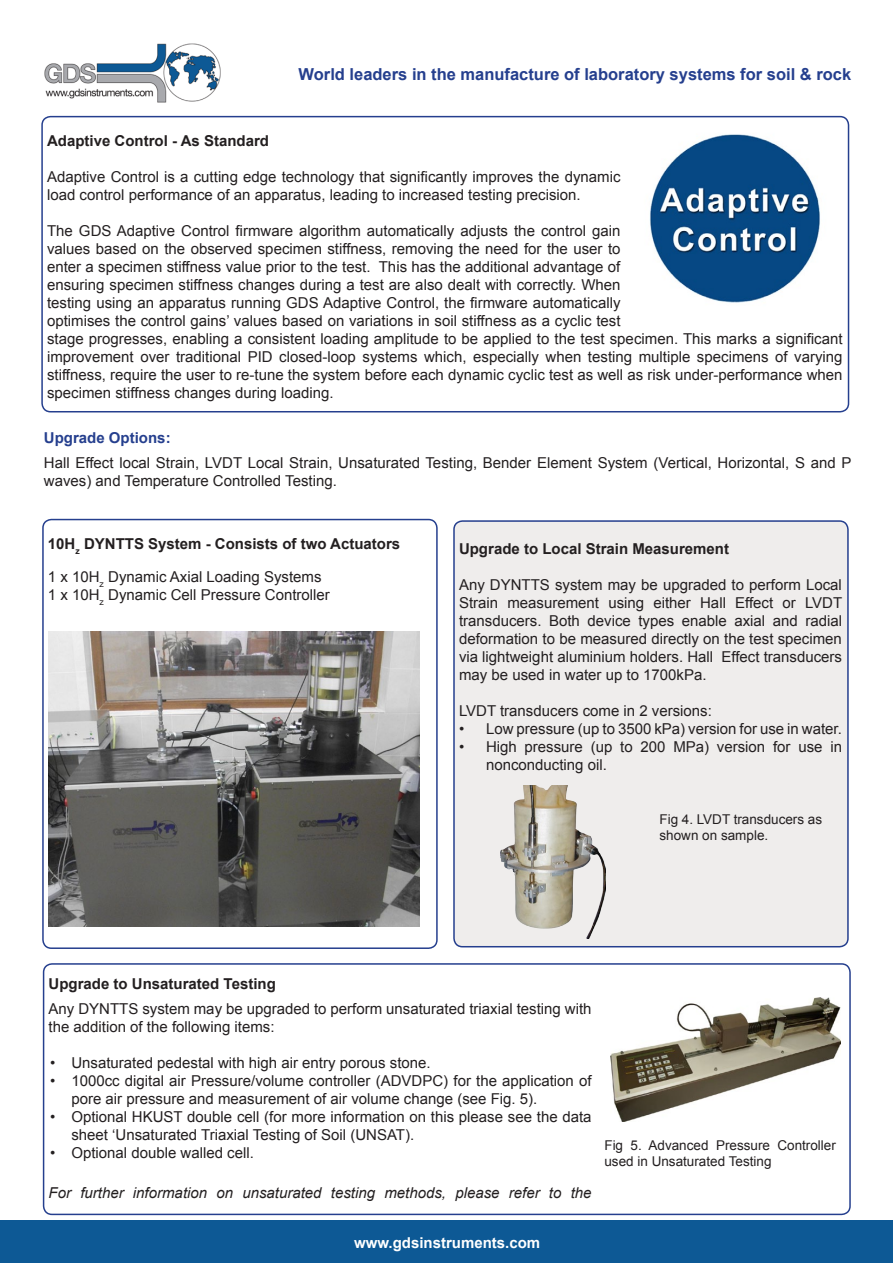
<style>
.page{position:relative;width:893px;height:1263px;background:#fff}
.page>*{position:absolute;margin:0;border:0;box-sizing:border-box;transform-origin:0 0}
.t1{font:700 16.5px "Arial";color:#253f8e}
.t2{font:15px/18px "Arial";color:#231f20}
.t3{font:700 15px "Arial";color:#231f20}
.t4{font:italic 15px "Arial";color:#231f20}
.t5{font:700 15px "Arial";color:#fff}
.t6{font:700 15px "Arial";color:#253f8e}
.t7{font:13.5px/16.2px "Arial";color:#231f20}
</style>
<div class="page">
<div style="left:43px;top:963px;width:808px;height:252px;border:2px solid #253f8e;border-radius:9px"></div>
<img style="left:610px;top:997px;width:230px;height:125px">
<div style="left:454px;top:521px;width:394px;height:426px;background:#efedec;border-radius:9px"></div>
<div style="left:453px;top:520px;width:396px;height:427px;border:2px solid #253f8e;border-radius:9px"></div>
<img style="left:500px;top:785px;width:105px;height:154px">
<div style="left:0;top:1221px;width:893px;height:42px;background:#0d5995"></div>
<img style="left:44px;top:43px;width:177px;height:60px">
<div style="left:41px;top:116px;width:808px;height:296px;border:2px solid #253f8e;border-radius:9px"></div>
<img style="left:649px;top:134px;width:171px;height:169px">
<div style="left:42px;top:519px;width:396px;height:430px;border:2px solid #253f8e;border-radius:9px"></div>
<img style="left:48px;top:631px;width:372px;height:295px">
<p class="t1" style="left:299px;top:62px;width:554px">World leaders in the manufacture of laboratory systems for soil &amp; rock</p>
<p class="t3" style="left:47px;top:130px;width:223px">Adaptive Control - As Standard</p>
<p class="t2" style="left:47px;top:168px;width:575px">Adaptive Control is a cutting edge technology that significantly improves the dynamic load control performance of an apparatus, leading to increased testing precision.</p>
<p class="t2" style="left:47px;top:222px;width:797px">The GDS Adaptive Control firmware algorithm automatically adjusts the control gain<br>values based on the observed specimen stiffness, removing the need for the user to<br>enter a specimen stiffness value prior to the test. This has the additional advantage of<br>ensuring specimen stiffness changes during a test are also dealt with correctly. When<br>testing using an apparatus running GDS Adaptive Control, the firmware automatically<br>optimises the control gains’ values based on variations in soil stiffness as a cyclic test<br>stage progresses, enabling a consistent loading amplitude to be applied to the test specimen. This marks a significant improvement over traditional PID closed-loop systems which, especially when testing multiple specimens of varying stiffness, require the user to re-tune the system before each dynamic cyclic test as well as risk under-performance when specimen stiffness changes during loading.</p>
<p class="t6" style="left:44px;top:427px;width:128px">Upgrade Options:</p>
<p class="t2" style="left:44px;top:453px;width:809px">Hall Effect local Strain, LVDT Local Strain, Unsaturated Testing, Bender Element System (Vertical, Horizontal, S and P waves) and Temperature Controlled Testing.</p>
<p class="t3" style="left:48px;top:533px;width:354px">10H<sub>z</sub> DYNTTS System - Consists of two Actuators</p>
<p class="t2" style="left:48px;top:567px;width:275px">1 x 10H<sub>z</sub> Dynamic Axial Loading Systems</p>
<p class="t2" style="left:48px;top:585px;width:283px">1 x 10H<sub>z</sub> Dynamic Cell Pressure Controller</p>
<p class="t3" style="left:459px;top:538px;width:272px">Upgrade to Local Strain Measurement</p>
<p class="t2" style="left:459px;top:576px;width:385px;text-align:justify">Any DYNTTS system may be upgraded to perform Local Strain measurement using either Hall Effect or LVDT transducers. Both device types enable axial and radial deformation to be measured directly on the test specimen via lightweight aluminium holders. Hall Effect transducers may be used in water up to 1700kPa.</p>
<p class="t2" style="left:459px;top:702px;width:254px">LVDT transducers come in 2 versions:</p>
<p class="t2" style="left:459px;top:720px;width:384px">• Low pressure (up to 3500 kPa) version for use in water.</p>
<p class="t2" style="left:486px;top:738px;width:358px;text-indent:-27px">• High pressure (up to 200 MPa) version for use in nonconducting oil.</p>
<p class="t7" style="left:659px;top:811px;width:164px">Fig 4. LVDT transducers as shown on sample.</p>
<p class="t3" style="left:49px;top:973px;width:229px">Upgrade to Unsaturated Testing</p>
<p class="t2" style="left:49px;top:1000px;width:544px">Any DYNTTS system may be upgraded to perform unsaturated triaxial testing with the addition of the following items:</p>
<p class="t2" style="left:50px;top:1054px;width:382px">• Unsaturated pedestal with high air entry porous stone.</p>
<p class="t2" style="left:71px;top:1072px;width:522px;text-indent:-21px">• 1000cc digital air Pressure/volume controller (ADVDPC) for the application of pore air pressure and measurement of air volume change (see Fig. 5).</p>
<p class="t2" style="left:71px;top:1108px;width:522px;text-indent:-21px">• Optional HKUST double cell (for more information on this please see the data sheet ‘Unsaturated Triaxial Testing of Soil (UNSAT).</p>
<p class="t2" style="left:50px;top:1144px;width:205px">• Optional double walled cell.</p>
<p class="t4" style="left:49px;top:1183px;width:544px">For further information on unsaturated testing methods, please refer to the</p>
<p class="t7" style="left:604px;top:1137px;width:233px">Fig 5. Advanced Pressure Controller used in Unsaturated Testing</p>
<p class="t5" style="left:354px;top:1232px;width:188px">www.gdsinstruments.com</p>
</div>
